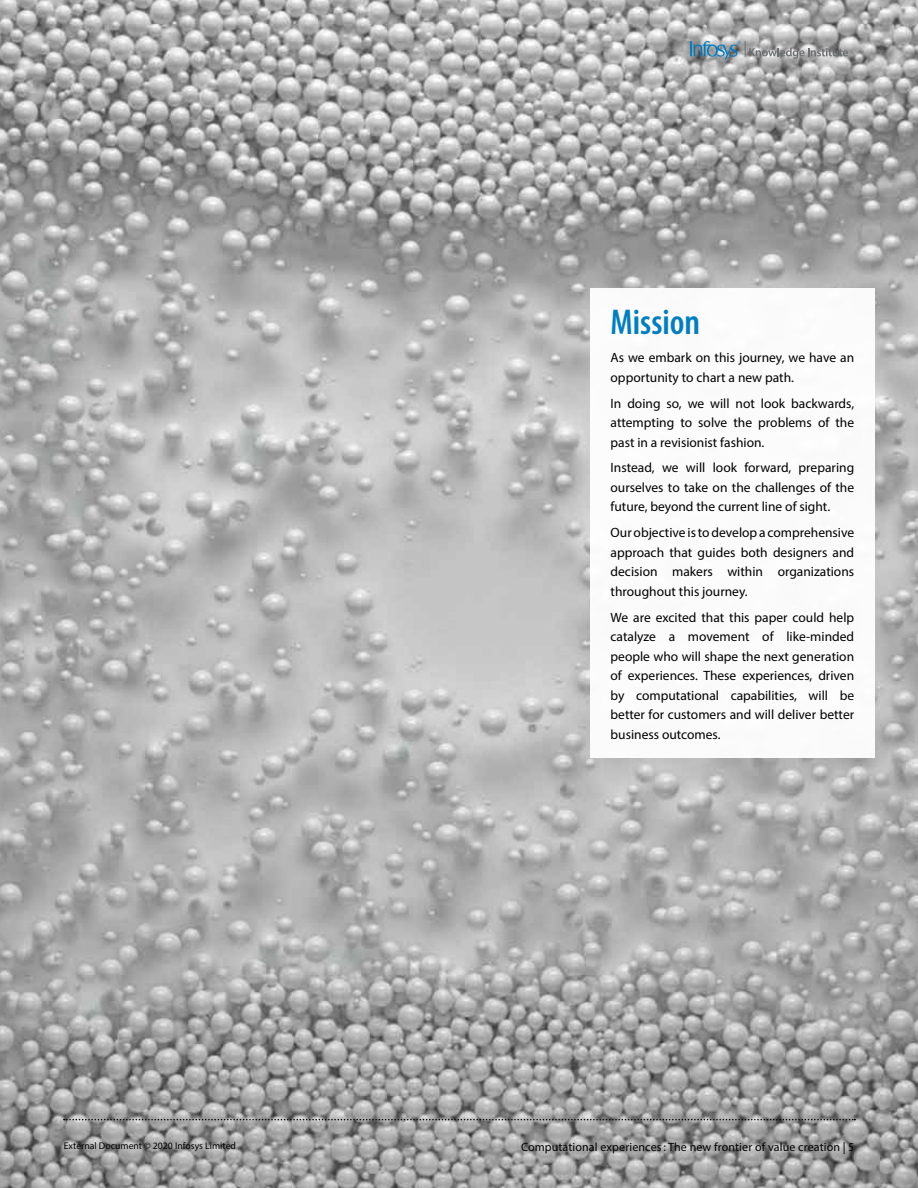
<style>
.page{position:relative;width:918px;height:1188px;background:#fff}
.page>*{position:absolute;margin:0;border:0;box-sizing:border-box;transform-origin:0 0}
.t1{font:600 condensed 36px "Myriad Pro";color:#007dc3}
.t2{font:13.5px/19.5px "Myriad Pro";color:#000;text-align:justify}
.t3{font:12px "Myriad Pro";letter-spacing:.01em;color:#000}
.t4{font:9.75px "Myriad Pro";color:#000}
.s1{font-stretch:semi-condensed}
</style>
<div class="page">
<img style="left:0;top:0;width:918px;height:1188px">
<div style="left:590px;top:288px;width:285px;height:470px;background:#fff"></div>
<svg style="left:690px;top:41px;width:158px;height:19px;background:#939ea4"></svg>
<svg style="left:64px;top:1119px;width:791px;height:1px"></svg>
<h1 class="t1" style="left:611px;top:300px;width:91px">Mission</h1>
<p class="t2" style="left:611px;top:348px;width:245px">As we embark on this journey, we have an opportunity to chart a new path.</p>
<p class="t2" style="left:611px;top:393px;width:245px">In doing so, we will not look backwards, attempting to solve the problems of the past in a revisionist fashion.</p>
<p class="t2" style="left:611px;top:458px;width:245px">Instead, we will look forward, preparing ourselves to take on the challenges of the future, beyond the current line of sight.</p>
<p class="t2" style="left:611px;top:523px;width:245px">Our objective is to develop a comprehensive approach that guides both designers and decision makers within organizations throughout this journey.</p>
<p class="t2" style="left:611px;top:607px;width:245px">We are excited that this paper could help catalyze a movement of like-minded people who will shape the next generation of experiences. These experiences, driven by computational capabilities, will be better for customers and will deliver better business outcomes.</p>
<p class="t4" style="left:64px;top:1140px;width:174px">External Document © 2020 Infosys Limited</p>
<p class="t3" style="left:521px;top:1139px;width:335px">Computational experiences: The new frontier of value creation | <span class="s1">5</span></p>
</div>
